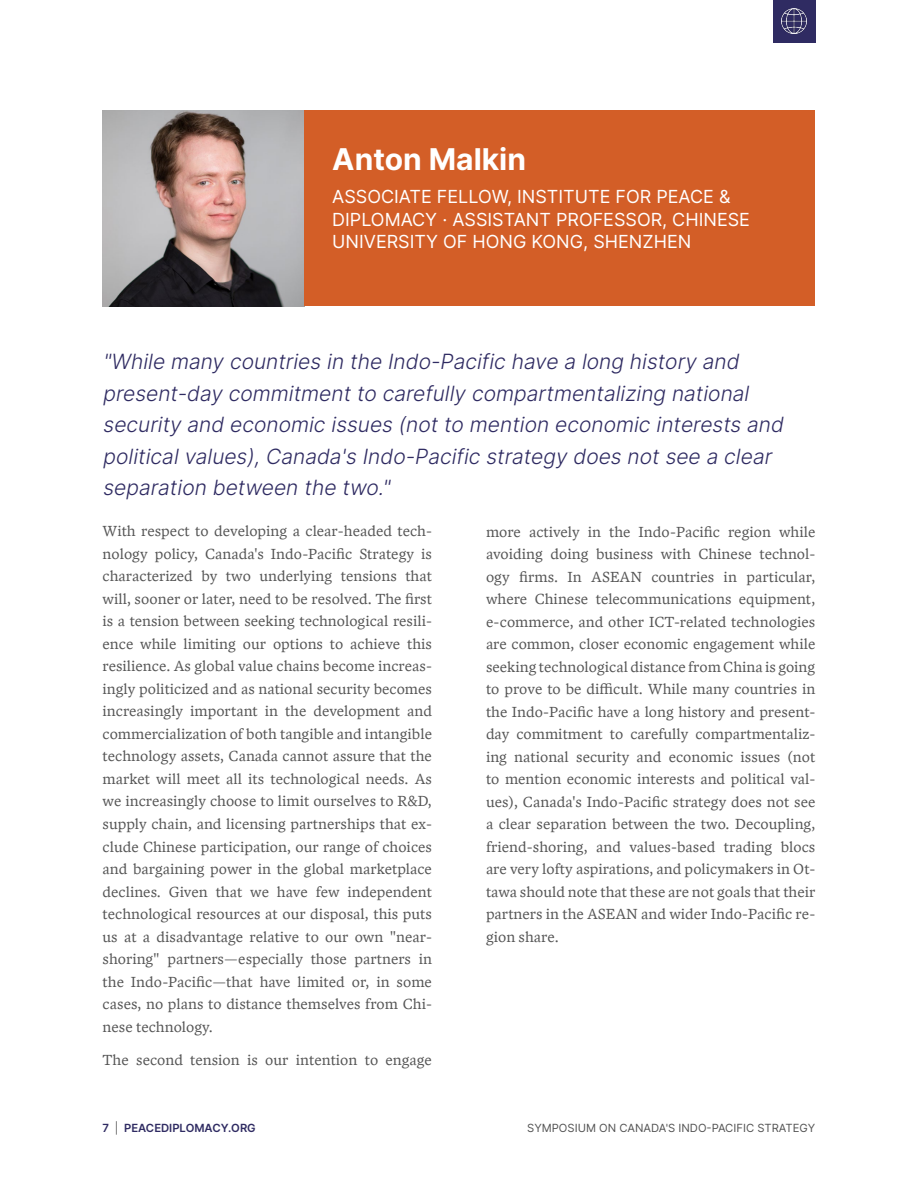
<style>
.page{position:relative;width:918px;height:1188px;background:#fff}
.page>*{position:absolute;margin:0;border:0;box-sizing:border-box;transform-origin:0 0}
.t1{font:700 30px "Inter";color:#fff}
.t2{font:italic 300 21px/31.5px "Inter";color:#2f2b62}
.t3{font:18px/22.5px "Inter";color:#fff}
.t4{font:15.75px/22.5px "Blanco";color:#545454;text-align:justify}
.t5{font:11.25px "Inter";color:#545454}
.t6{font:600 11.25px "Inter";color:#2f2b62}
.s1{font-weight:400;color:#545454}
</style>
<div class="page">
<div style="left:773px;top:0;width:42px;height:42px;background:#2f2b62"></div>
<img style="left:782px;top:9px;width:25px;height:25px">
<img style="left:103px;top:111px;width:201px;height:195px">
<div style="left:304px;top:111px;width:511px;height:195px;background:#d35e27"></div>
<h1 class="t1" style="left:332px;top:138px;width:195px">Anton Malkin</h1>
<p class="t3" style="left:332px;top:185px;width:419px">ASSOCIATE FELLOW, INSTITUTE FOR PEACE &amp;<br>DIPLOMACY · ASSISTANT PROFESSOR, CHINESE<br>UNIVERSITY OF HONG KONG, SHENZHEN</p>
<p class="t2" style="left:103px;top:345px;width:687px">"While many countries in the Indo-Pacific have a long history and present-day commitment to carefully compartmentalizing national security and economic issues (notto mention economic interests and politicalvalues),Canada's Indo-Pacific strategy does notsee a clear separation between the two."</p>
<p class="t4" style="left:103px;top:519px;width:331px">With respect to developing a clear-headed tech&shy;nology policy, Canada's Indo-Pacific Strategy is characterized by two underlying tensions that will, sooner or later, need to be resolved. The first is a tension between seeking technological resili&shy;ence while limiting our options to achieve this resilience. As global value chains become increas&shy;ingly politicized and as national security becomes increasingly important in the development and commercialization of both tangible and intangible technology assets, Canada cannot assure that the market will meet all its technological needs. As we increasingly choose to limit ourselves to R&amp;D, supply chain, and licensing partnerships that ex&shy;clude Chinese participation, our range of choices and bargaining power in the global marketplace declines. Given that we have few independent technological resources at our disposal, this puts us at a disadvantage relative to our own "near&shy;shoring" partners—especially those partners in the Indo-Pacific—that have limited or, in some cases, no plans to distance themselves from Chi&shy;nese technology.</p>
<p class="t4" style="left:103px;top:1047px;width:331px">The second tension is our intention to engage</p>
<p class="t4" style="left:486px;top:519px;width:331px">more actively in the Indo-Pacific region while avoiding doing business with Chinese technol&shy;ogy firms. In ASEAN countries in particular, where Chinese telecommunications equipment, e-commerce, and other ICT-related technologies are common, closer economic engagement while seeking technological distance from China is going to prove to be difficult. While many countries in the Indo-Pacific have a long history and present&shy;day commitment to carefully compartmentaliz&shy;ing national security and economic issues (not to mention economic interests and political val&shy;ues), Canada's Indo-Pacific strategy does not see a clear separation between the two. Decoupling, friend-shoring, and values-based trading blocs are very lofty aspirations, and policymakers in Ot&shy;tawa should note that these are not goals that their partners in the ASEAN and wider Indo-Pacific re&shy;gion share.</p>
<p class="t6" style="left:103px;top:1120px;width:155px">7 <span class="s1">|</span> PEACEDIPLOMACY.ORG</p>
<p class="t5" style="left:527px;top:1120px;width:290px">SYMPOSIUM ON CANADA'S INDO-PACIFIC STRATEGY</p>
</div>
